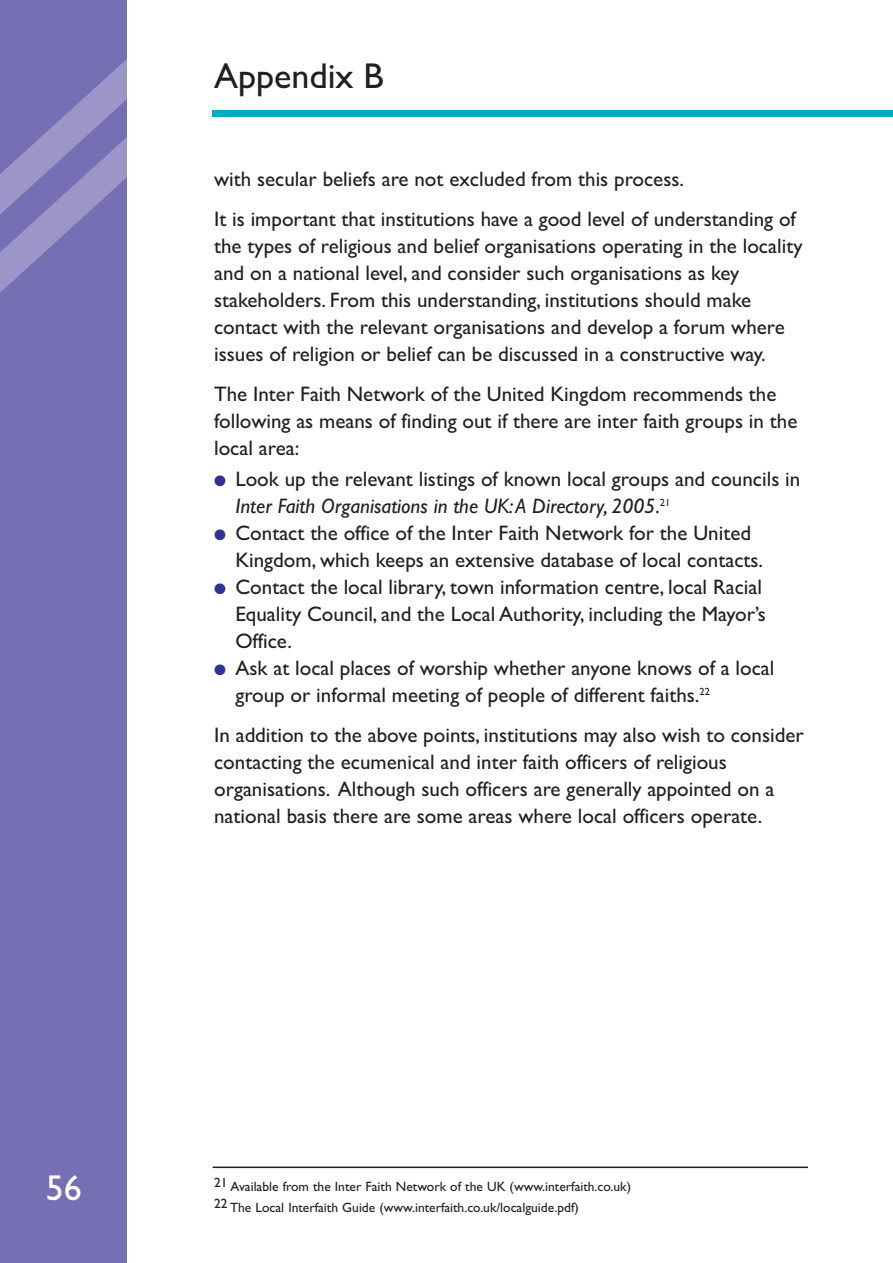
<style>
.page{position:relative;width:893px;height:1263px;background:#fff}
.page>*{position:absolute;margin:0;border:0;box-sizing:border-box;transform-origin:0 0}
.t1{font:36px "Gill Sans";color:#231f20}
.t2{font:36px "Gill Sans";color:#fff}
.t3{font:21px/27px "Gill Sans";color:#231f20}
.t4{font:italic 21px "Gill Sans CE";color:#231f20}
.t5{font:13.5px/21px "Gill Sans CE";color:#231f20}
.s1{color:#323092}
.s2{font-family:"Gill Sans";font-style:normal}
</style>
<div class="page">
<div style="left:0;top:0;width:128px;height:1263px;background:#776fb3"></div>
<svg style="left:0;top:59px;width:127px;height:234px"></svg>
<div style="left:213px;top:111px;width:680px;height:6px;background:#00aebd"></div>
<div style="left:127px;top:0;width:21px;height:1263px;background:#fff"></div>
<hr style="left:213px;top:1166px;width:595px;height:2px;background:#231f20">
<h1 class="t1" style="left:214px;top:55px;width:171px">Appendix B</h1>
<p class="t3" style="left:214px;top:159px;width:583px;line-height:39.8px">with secular beliefs are not excluded from this process.<br>It is important that institutions have a good level of understanding of</p>
<p class="t3" style="left:214px;top:232px;width:590px">the types of religious and belief organisations operating in the locality and on a national level, and consider such organisations as key stakeholders. From this understanding, institutions should make contact with the relevant organisations and develop a forum where issues of religion or belief can be discussed in a constructive way.</p>
<p class="t3" style="left:214px;top:380px;width:585px">The Inter Faith Network of the United Kingdom recommends the following as means of finding out if there are inter faith groups in the local area:</p>
<p class="t3" style="left:214px;top:465px;width:588px"><span class="s1">●</span> Look up the relevant listings of known local groups and councils in</p>
<p class="t4" style="left:235px;top:498px;width:436px">Inter Faith Organisations in the UK:A Directory, 2005<span class="s2">.</span><sup>21</sup></p>
<p class="t3" style="left:235px;top:519px;width:529px;text-indent:-21px"><span class="s1">●</span> Contact the office of the Inter Faith Network for the United<br>Kingdom, which keeps an extensive database of local contacts.</p>
<p class="t3" style="left:235px;top:573px;width:532px;text-indent:-21px"><span class="s1">●</span> Contact the local library, town information centre, local Racial<br>Equality Council, and the Local Authority, including the Mayor’s<br>Office.</p>
<p class="t3" style="left:235px;top:654px;width:541px;text-indent:-21px"><span class="s1">●</span> Ask at local places of worship whether anyone knows of a local group or informal meeting of people of different faiths.<sup>22</sup></p>
<p class="t3" style="left:214px;top:721px;width:591px">In addition to the above points, institutions may also wish to consider contacting the ecumenical and inter faith officers of religious organisations. Although such officers are generally appointed on a national basis there are some areas where local officers operate.</p>
<h1 class="t2" style="left:46px;top:1166px;width:37px">56</h1>
<p class="t5" style="left:214px;top:1177px;width:418px">21 Available from the Inter Faith Network of the UK (www.interfaith.co.uk)<br>22 The Local Interfaith Guide (www.interfaith.co.uk/localguide.pdf)</p>
</div>
